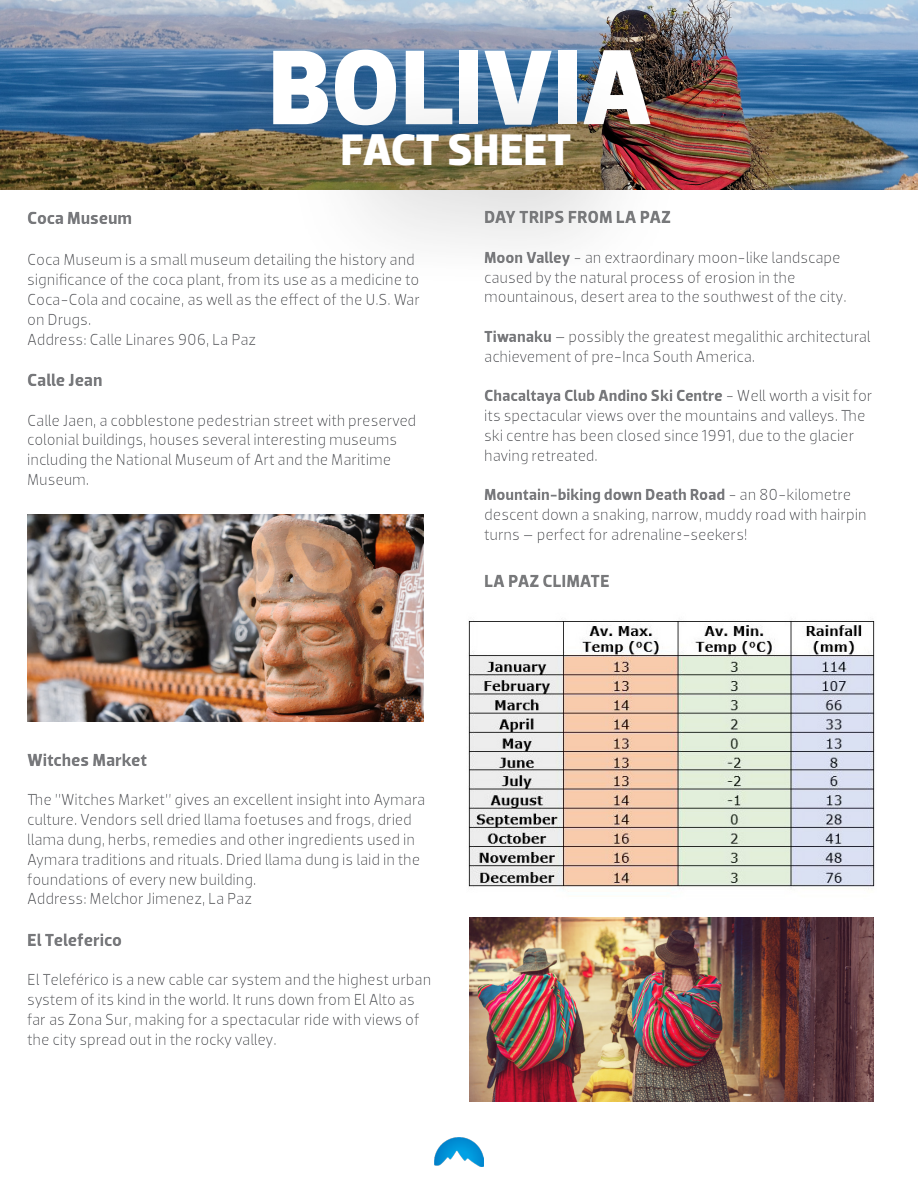
<style>
.page{position:relative;width:918px;height:1188px;background:#fff}
.page>*{position:absolute;margin:0;border:0;box-sizing:border-box;transform-origin:0 0}
.t1{font:700 108px "Dobra";color:#fff}
.t2{font:700 45px "Dobra";color:#fff}
.t3{font:700 18px "Dobra";letter-spacing:-.005em;color:#77787b}
.t4{font:700 18px "Dobra";letter-spacing:-.005em;color:#78797b}
.t5{font:16.5px/19.8px "Dobra";color:#77787b}
.s1{font-weight:700}
</style>
<div class="page">
<img style="left:434px;top:1137px;width:50px;height:29px">
<img style="left:0;top:0;width:918px;height:190px">
<div style="left:191px;top:0;width:535px;height:208px;background:#000;opacity:.17"></div>
<div style="left:284px;top:70px;width:401px;height:219px;background:#000;opacity:.75"></div>
<img style="left:27px;top:515px;width:396px;height:207px">
<img style="left:468px;top:620px;width:407px;height:270px">
<img style="left:469px;top:918px;width:405px;height:183px">
<h1 class="t1" style="left:268px;top:24px;width:386px">BOLIVIA</h1>
<h2 class="t2" style="left:341px;top:124px;width:232px">FACT SHEET</h2>
<p class="t3" style="left:27px;top:207px;width:106px">Coca Museum</p>
<p class="t5" style="left:27px;top:250px;width:395px">Coca Museum is a small museum detailing the history and significance of the coca plant, from its use as a medicine to Coca-Cola and cocaine, as well as the effect of the U.S. War on Drugs.<br>Address: Calle Linares 906, La Paz</p>
<p class="t3" style="left:27px;top:369px;width:77px">Calle Jean</p>
<p class="t5" style="left:27px;top:410px;width:391px">Calle Jaen, a cobblestone pedestrian street with preserved colonial buildings, houses several interesting museums including the National Museum of Art and the Maritime Museum.</p>
<p class="t4" style="left:484px;top:207px;width:188px">DAY TRIPS FROM LA PAZ</p>
<p class="t5" style="left:484px;top:247px;width:364px"><span class="s1">Moon Valley</span> - an extraordinary moon-like landscape caused by the natural process of erosion in the mountainous, desert area to the southwest of the city.</p>
<p class="t5" style="left:484px;top:327px;width:388px"><span class="s1">Tiwanaku</span> – possibly the greatest megalithic architectural achievement of pre-Inca South America.</p>
<p class="t5" style="left:484px;top:386px;width:390px"><span class="s1">Chacaltaya Club Andino Ski Centre</span> - Well worth a visit for its spectacular views over the mountains and valleys. The ski centre has been closed since 1991, due to the glacier having retreated.</p>
<p class="t5" style="left:484px;top:485px;width:384px"><span class="s1">Mountain-biking down Death Road</span> - an 80-kilometre descent down a snaking, narrow, muddy road with hairpin turns – perfect for adrenaline-seekers!</p>
<p class="t4" style="left:484px;top:570px;width:127px">LA PAZ CLIMATE</p>
<p class="t3" style="left:27px;top:749px;width:121px">Witches Market</p>
<p class="t5" style="left:27px;top:790px;width:400px">The ’’Witches Market’’ gives an excellent insight into Aymara culture. Vendors sell dried llama foetuses and frogs, dried llama dung, herbs, remedies and other ingredients used in Aymara traditions and rituals. Dried llama dung is laid in the foundations of every new building.<br>Address: Melchor Jimenez, La Paz</p>
<p class="t3" style="left:27px;top:929px;width:96px">El Teleferico</p>
<p class="t5" style="left:27px;top:970px;width:405px">El Teleférico is a new cable car system and the highest urban system of its kind in the world. It runs down from El Alto as far as Zona Sur, making for a spectacular ride with views of the city spread out in the rocky valley.</p>
</div>
